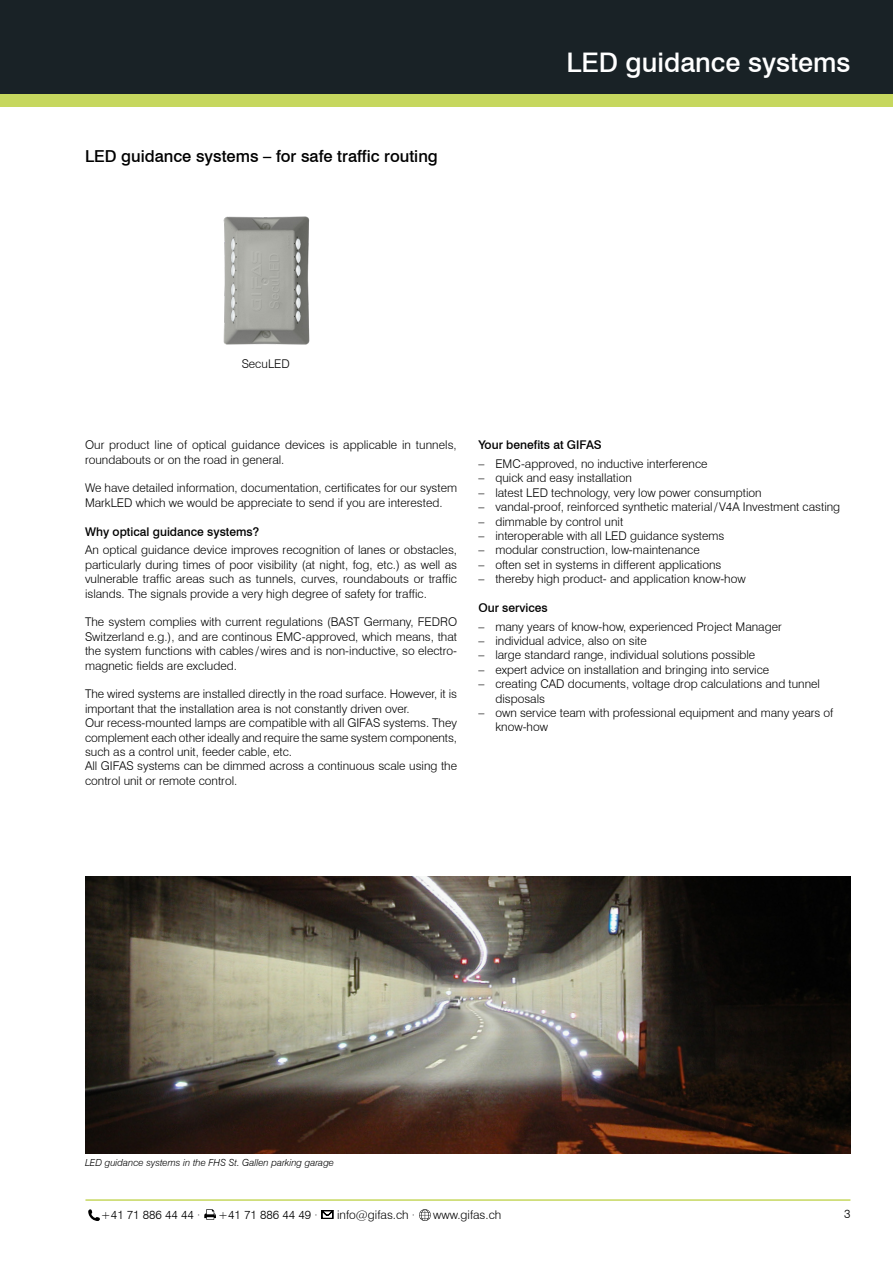
<style>
.page{position:relative;width:893px;height:1263px;background:#fff}
.page>*{position:absolute;margin:0;border:0;box-sizing:border-box;transform-origin:0 0}
.t1{font:500 27px "Swiss 721 BT";color:#fff}
.t2{font:500 16.5px "Swiss 721 BT";color:#000}
.t3{font:300 12px/14.4px "Swiss 721 BT";color:#000}
.t4{font:500 12px "Swiss 721 BT";color:#000}
.t5{font:italic 300 9.75px "Swiss 721 BT";color:#000}
</style>
<div class="page">
<div style="left:0;top:89px;width:893px;height:17px;background:#c6d75e"></div>
<div style="left:0;top:0;width:893px;height:94px;background:#192226"></div>
<hr style="left:85px;top:1199px;width:765px;height:2px;background:#c6d75e">
<svg style="left:88px;top:1209px;width:12px;height:12px"></svg>
<svg style="left:204px;top:1209px;width:12px;height:11px"></svg>
<svg style="left:322px;top:1210px;width:11px;height:9px"></svg>
<svg style="left:419px;top:1209px;width:12px;height:12px"></svg>
<img style="left:223px;top:216px;width:87px;height:129px">
<img style="left:85px;top:876px;width:765px;height:278px">
<h2 class="t2" style="left:85px;top:146px;width:354px">LED guidance systems – for safe traffic routing</h2>
<h1 class="t1" style="left:566px;top:46px;width:286px">LED guidance systems</h1>
<p class="t3" style="left:242px;top:357px;width:50px">SecuLED</p>
<p class="t3" style="left:85px;top:438px;width:373px">Our product line of optical guidance devices is applicable in tunnels, roundabouts or on the road in general.</p>
<p class="t3" style="left:85px;top:481px;width:374px">We have detailed information, documentation, certificates for our system<br>MarkLED which we would be appreciate to send if you are interested.</p>
<p class="t4" style="left:85px;top:524px;width:176px">Why optical guidance systems?</p>
<p class="t3" style="left:85px;top:543px;width:374px;text-align:justify">An optical guidance device improves recognition of lanes or obstacles, particularly during times of poor visibility (at night, fog, etc.) as well as vulnerable traffic areas such as tunnels, curves, roundabouts or traffic islands. The signals provide a very high degree of safety for traffic.</p>
<p class="t3" style="left:85px;top:615px;width:374px;text-align:justify">The system complies with current regulations (BAST Germany, FEDRO Switzerland e.g.), and are continous EMC-approved, which means, that the system functions with cables /wires and is non-inductive, so electro&shy;magnetic fields are excluded.</p>
<p class="t3" style="left:85px;top:687px;width:374px">The wired systems are installed directly in the road surface. However, it is important that the installation area is not constantly driven over.<br>Our recess-mounted lamps are compatible with all GIFAS systems. They complement each other ideally and require the same system components, such as a control unit, feeder cable, etc.<br>All GIFAS systems can be dimmed across a continuous scale using the control unit or remote control.</p>
<p class="t4" style="left:478px;top:438px;width:125px">Your benefits at GIFAS</p>
<p class="t3" style="left:478px;top:456px;width:231px">– EMC-approved, no inductive interference</p>
<p class="t3" style="left:478px;top:471px;width:155px">– quick and easy installation</p>
<p class="t3" style="left:478px;top:485px;width:285px">– latest LED technology, very low power consumption</p>
<p class="t3" style="left:478px;top:499px;width:363px">– vandal-proof, reinforced synthetic material/V4A Investment casting</p>
<p class="t3" style="left:478px;top:514px;width:146px">– dimmable by control unit</p>
<p class="t3" style="left:478px;top:528px;width:248px">– interoperable with all LED guidance systems</p>
<p class="t3" style="left:478px;top:543px;width:223px">– modular construction, low-maintenance</p>
<p class="t3" style="left:478px;top:557px;width:245px">– often set in systems in different applications</p>
<p class="t3" style="left:478px;top:571px;width:269px">– thereby high product- and application know-how</p>
<p class="t4" style="left:478px;top:600px;width:71px">Our services</p>
<p class="t3" style="left:478px;top:619px;width:305px">– many years of know-how, experienced Project Manager</p>
<p class="t3" style="left:478px;top:633px;width:170px">– individual advice, also on site</p>
<p class="t3" style="left:478px;top:648px;width:278px">– large standard range, individual solutions possible</p>
<p class="t3" style="left:478px;top:662px;width:292px">– expert advice on installation and bringing into service</p>
<p class="t3" style="left:495px;top:677px;width:326px;text-indent:-17px">– creating CAD documents, voltage drop calculations and tunnel disposals</p>
<p class="t3" style="left:495px;top:705px;width:340px;text-indent:-17px">– own service team with professional equipment and many years of know-how</p>
<p class="t5" style="left:85px;top:1156px;width:251px">LED guidance systems in the FHS St. Gallen parking garage</p>
<p class="t3" style="left:101px;top:1207px;width:101px">+41 71 886 44 44 ·</p>
<p class="t3" style="left:218px;top:1207px;width:101px">+41 71 886 44 49 ·</p>
<p class="t3" style="left:337px;top:1207px;width:80px">info@gifas.ch ·</p>
<p class="t3" style="left:433px;top:1207px;width:70px">www.gifas.ch</p>
<p class="t3" style="left:844px;top:1207px;width:8px">3</p>
</div>
